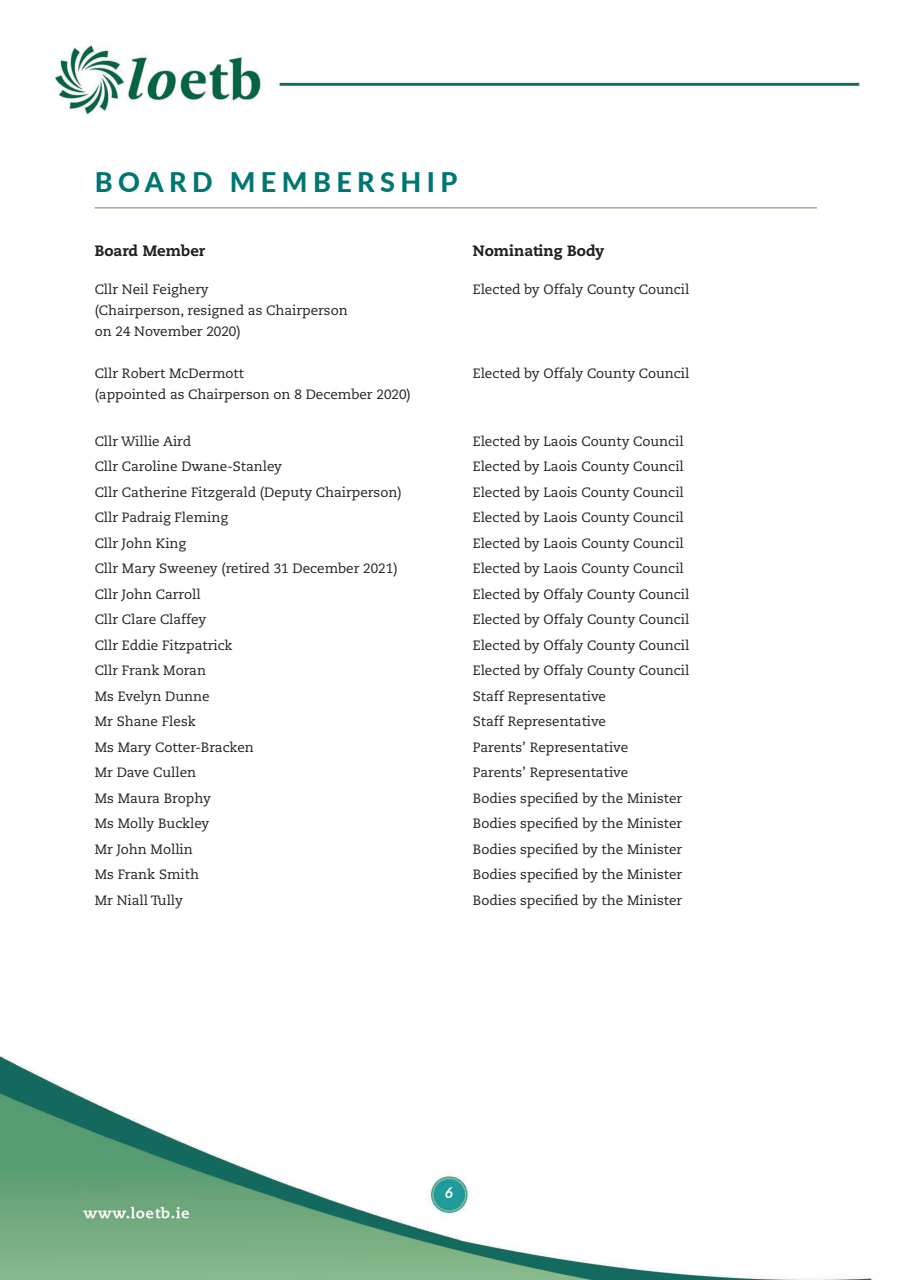
<style>
.page{position:relative;width:902px;height:1280px;background:#fff}
.page>*{position:absolute;margin:0;border:0;box-sizing:border-box;transform-origin:0 0}
.t1{font:800 27px "Lato";letter-spacing:.2em;color:#007670}
.t2{font:800 15px "Caecilia LT Pro 85";color:#231f20}
.t3{font:italic 700 15px "Lato";color:#fff}
.t4{font:13.5px/21px "Caecilia LT Pro 55 Roman";color:#231f20}
</style>
<div class="page">
<img style="left:0;top:44px;width:872px;height:1235px">
<hr style="left:95px;top:207px;width:721px;height:2px;background:#9bb18f">
<h1 class="t1" style="left:95px;top:162px;width:364px">BOARD MEMBERSHIP</h1>
<p class="t2" style="left:95px;top:245px;width:112px">Board Member</p>
<p class="t2" style="left:473px;top:245px;width:133px">Nominating Body</p>
<p class="t4" style="left:95px;top:280px;width:115px">Cllr Neil Feighery</p>
<p class="t4" style="left:473px;top:280px;width:218px">Elected by Offaly County Council</p>
<p class="t4" style="left:95px;top:301px;width:254px">(Chairperson, resigned as Chairperson on 24 November 2020)</p>
<p class="t4" style="left:95px;top:364px;width:151px">Cllr Robert McDermott</p>
<p class="t4" style="left:473px;top:364px;width:218px">Elected by Offaly County Council</p>
<p class="t4" style="left:95px;top:385px;width:317px">(appointed as Chairperson on 8 December 2020)</p>
<p class="t4" style="left:95px;top:432px;width:98px">Cllr Willie Aird</p>
<p class="t4" style="left:473px;top:432px;width:212px">Elected by Laois County Council</p>
<p class="t4" style="left:95px;top:457px;width:189px">Cllr Caroline Dwane-Stanley</p>
<p class="t4" style="left:473px;top:457px;width:212px">Elected by Laois County Council</p>
<p class="t4" style="left:95px;top:483px;width:308px">Cllr Catherine Fitzgerald (Deputy Chairperson)</p>
<p class="t4" style="left:473px;top:483px;width:212px">Elected by Laois County Council</p>
<p class="t4" style="left:95px;top:508px;width:135px">Cllr Padraig Fleming</p>
<p class="t4" style="left:473px;top:508px;width:212px">Elected by Laois County Council</p>
<p class="t4" style="left:95px;top:534px;width:93px">Cllr John King</p>
<p class="t4" style="left:473px;top:534px;width:212px">Elected by Laois County Council</p>
<p class="t4" style="left:95px;top:559px;width:304px">Cllr Mary Sweeney (retired 31 December 2021)</p>
<p class="t4" style="left:473px;top:559px;width:212px">Elected by Laois County Council</p>
<p class="t4" style="left:95px;top:585px;width:107px">Cllr John Carroll</p>
<p class="t4" style="left:473px;top:585px;width:218px">Elected by Offaly County Council</p>
<p class="t4" style="left:95px;top:610px;width:113px">Cllr Clare Claffey</p>
<p class="t4" style="left:473px;top:610px;width:218px">Elected by Offaly County Council</p>
<p class="t4" style="left:95px;top:636px;width:139px">Cllr Eddie Fitzpatrick</p>
<p class="t4" style="left:473px;top:636px;width:218px">Elected by Offaly County Council</p>
<p class="t4" style="left:95px;top:661px;width:113px">Cllr Frank Moran</p>
<p class="t4" style="left:473px;top:661px;width:218px">Elected by Offaly County Council</p>
<p class="t4" style="left:95px;top:687px;width:116px">Ms Evelyn Dunne</p>
<p class="t4" style="left:473px;top:687px;width:135px">Staff Representative</p>
<p class="t4" style="left:95px;top:712px;width:103px">Mr Shane Flesk</p>
<p class="t4" style="left:473px;top:712px;width:135px">Staff Representative</p>
<p class="t4" style="left:95px;top:738px;width:161px">Ms Mary Cotter-Bracken</p>
<p class="t4" style="left:473px;top:738px;width:157px">Parents’ Representative</p>
<p class="t4" style="left:95px;top:763px;width:103px">Mr Dave Cullen</p>
<p class="t4" style="left:473px;top:763px;width:157px">Parents’ Representative</p>
<p class="t4" style="left:95px;top:789px;width:117px">Ms Maura Brophy</p>
<p class="t4" style="left:473px;top:789px;width:211px">Bodies specified by the Minister</p>
<p class="t4" style="left:95px;top:814px;width:116px">Ms Molly Buckley</p>
<p class="t4" style="left:473px;top:814px;width:211px">Bodies specified by the Minister</p>
<p class="t4" style="left:95px;top:840px;width:100px">Mr John Mollin</p>
<p class="t4" style="left:473px;top:840px;width:211px">Bodies specified by the Minister</p>
<p class="t4" style="left:95px;top:865px;width:106px">Ms Frank Smith</p>
<p class="t4" style="left:473px;top:865px;width:211px">Bodies specified by the Minister</p>
<p class="t4" style="left:95px;top:891px;width:90px">Mr Niall Tully</p>
<p class="t4" style="left:473px;top:891px;width:211px">Bodies specified by the Minister</p>
<p class="t3" style="left:445px;top:1181px;width:9px">6</p>
</div>
